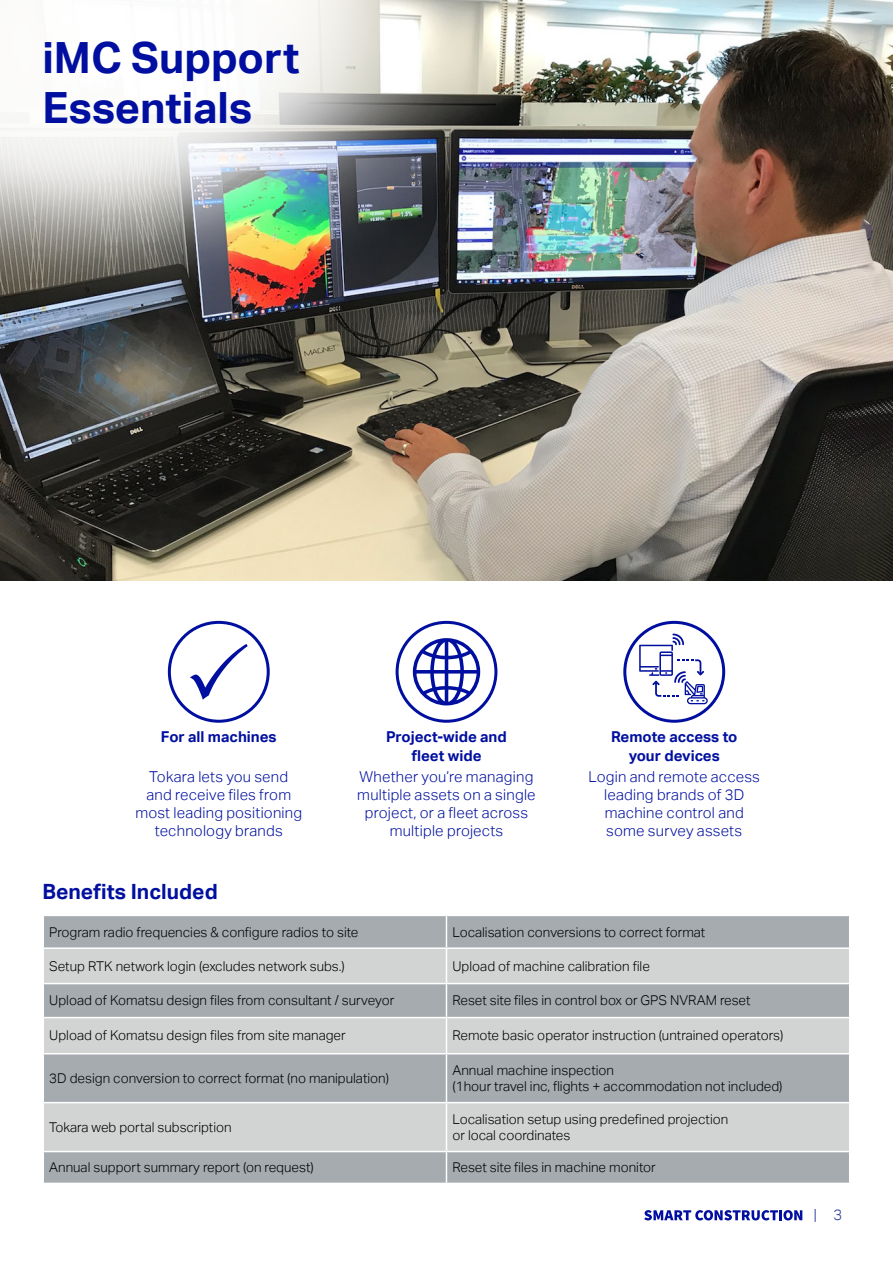
<style>
.page{position:relative;width:893px;height:1263px;background:#fff}
.page>*{position:absolute;margin:0;border:0;box-sizing:border-box;transform-origin:0 0}
.t1{font:700 43.05px/49.7px "Aktiv Grotesk";color:#000f9f}
.t2{font:700 21px "Aktiv Grotesk";color:#000f9f}
.t3{font:300 15px/18px "Aktiv Grotesk";letter-spacing:.015em;color:#000f9f;text-align:center}
.t4{font:700 15px/19.5px "Aktiv Grotesk";color:#000f9f;text-align:center}
.t5{font:300 15px "Aktiv Grotesk";color:#273995}
.t6{font:300 13.5px/16.2px "Aktiv Grotesk";color:#000}
</style>
<div class="page">
<img style="left:0;top:0;width:893px;height:580px">
<img style="left:0;top:0;width:812px;height:504px">
<div style="left:396px;top:621px;width:101px;height:102px;border:3px solid #000f9f;border-radius:50%"></div>
<div style="left:623px;top:621px;width:102px;height:102px;border:3px solid #000f9f;border-radius:50%"></div>
<svg style="left:644px;top:1210px;width:158px;height:10px"></svg>
<div style="left:44px;top:916px;width:805px;height:266px;background:#a5abaf"></div>
<svg style="left:44px;top:949px;width:805px;height:202px;background:#c0c3c4"></svg>
<div style="left:43px;top:1151px;width:403px;height:32px;background:#a5abaf"></div>
<hr style="left:446px;top:916px;width:1px;height:31px;background:#fff">
<hr style="left:446px;top:947px;width:404px;height:2px;background:#fff">
<hr style="left:43px;top:947px;width:403px;height:2px;background:#fff">
<hr style="left:446px;top:949px;width:1px;height:34px;background:#fff">
<hr style="left:446px;top:983px;width:404px;height:1px;background:#fff">
<hr style="left:43px;top:983px;width:403px;height:1px;background:#fff">
<hr style="left:446px;top:984px;width:1px;height:33px;background:#fff">
<hr style="left:43px;top:1017px;width:403px;height:1px;background:#fff">
<hr style="left:446px;top:1017px;width:404px;height:1px;background:#fff">
<hr style="left:446px;top:1018px;width:1px;height:35px;background:#fff">
<hr style="left:43px;top:1053px;width:403px;height:1px;background:#fff">
<hr style="left:446px;top:1053px;width:404px;height:1px;background:#fff">
<hr style="left:446px;top:1054px;width:1px;height:48px;background:#fff">
<hr style="left:446px;top:1151px;width:404px;height:1px;background:#fff">
<hr style="left:446px;top:1152px;width:1px;height:30px;background:#fff">
<hr style="left:446px;top:1102px;width:404px;height:1px;background:#fff">
<hr style="left:43px;top:1102px;width:403px;height:1px;background:#fff">
<hr style="left:446px;top:1103px;width:1px;height:48px;background:#fff">
<hr style="left:43px;top:1151px;width:403px;height:1px;background:#fff">
<hr style="left:43px;top:1152px;width:1px;height:30px;background:#fff">
<hr style="left:43px;top:1182px;width:403px;height:2px;background:#fff">
<div style="left:168px;top:621px;width:102px;height:102px;border:3px solid #000f9f;border-radius:50%"></div>
<svg style="left:190px;top:644px;width:58px;height:56px"></svg>
<svg style="left:413px;top:638px;width:67px;height:67px"></svg>
<svg style="left:639px;top:634px;width:69px;height:70px"></svg>
<p class="t1" style="left:43px;top:34px;width:258px">iMC Support<br>Essentials</p>
<p class="t4" style="left:161px;top:727px;width:117px">For all machines</p>
<p class="t4" style="left:386px;top:727px;width:122px">Project-wide and fleet wide</p>
<p class="t4" style="left:611px;top:727px;width:128px">Remote access to your devices</p>
<p class="t3" style="left:135px;top:768px;width:168px">Tokara lets you send and receive files from most leading positioning technology brands</p>
<p class="t3" style="left:357px;top:768px;width:180px">Whether you’re managing multiple assets on a single project, or a fleet across multiple projects</p>
<p class="t3" style="left:588px;top:768px;width:173px">Login and remote access leading brands of 3D machine control and some survey assets</p>
<p class="t2" style="left:43px;top:879px;width:177px">Benefits Included</p>
<p class="t6" style="left:49px;top:924px;width:311px">Program radio frequencies &amp; configure radios to site</p>
<p class="t6" style="left:452px;top:924px;width:254px">Localisation conversions to correct format</p>
<p class="t6" style="left:49px;top:958px;width:297px">Setup RTK network login (excludes network subs.)</p>
<p class="t6" style="left:452px;top:958px;width:199px">Upload of machine calibration file</p>
<p class="t6" style="left:49px;top:993px;width:346px">Upload of Komatsu design files from consultant / surveyor</p>
<p class="t6" style="left:452px;top:993px;width:300px">Reset site files in control box or GPS NVRAM reset</p>
<p class="t6" style="left:49px;top:1028px;width:298px">Upload of Komatsu design files from site manager</p>
<p class="t6" style="left:452px;top:1028px;width:332px">Remote basic operator instruction (untrained operators)</p>
<p class="t6" style="left:49px;top:1070px;width:341px">3D design conversion to correct format (no manipulation)</p>
<p class="t6" style="left:452px;top:1062px;width:332px">Annual machine inspection<br>(1hour travel inc, flights + accommodation not included)</p>
<p class="t6" style="left:49px;top:1119px;width:184px">Tokara web portal subscription</p>
<p class="t6" style="left:452px;top:1111px;width:277px">Localisation setup using predefined projection or local coordinates</p>
<p class="t6" style="left:49px;top:1159px;width:266px">Annual support summary report (on request)</p>
<p class="t6" style="left:452px;top:1159px;width:205px">Reset site files in machine monitor</p>
<p class="t5" style="left:814px;top:1206px;width:5px">|</p>
<p class="t5" style="left:833px;top:1206px;width:10px">3</p>
</div>
